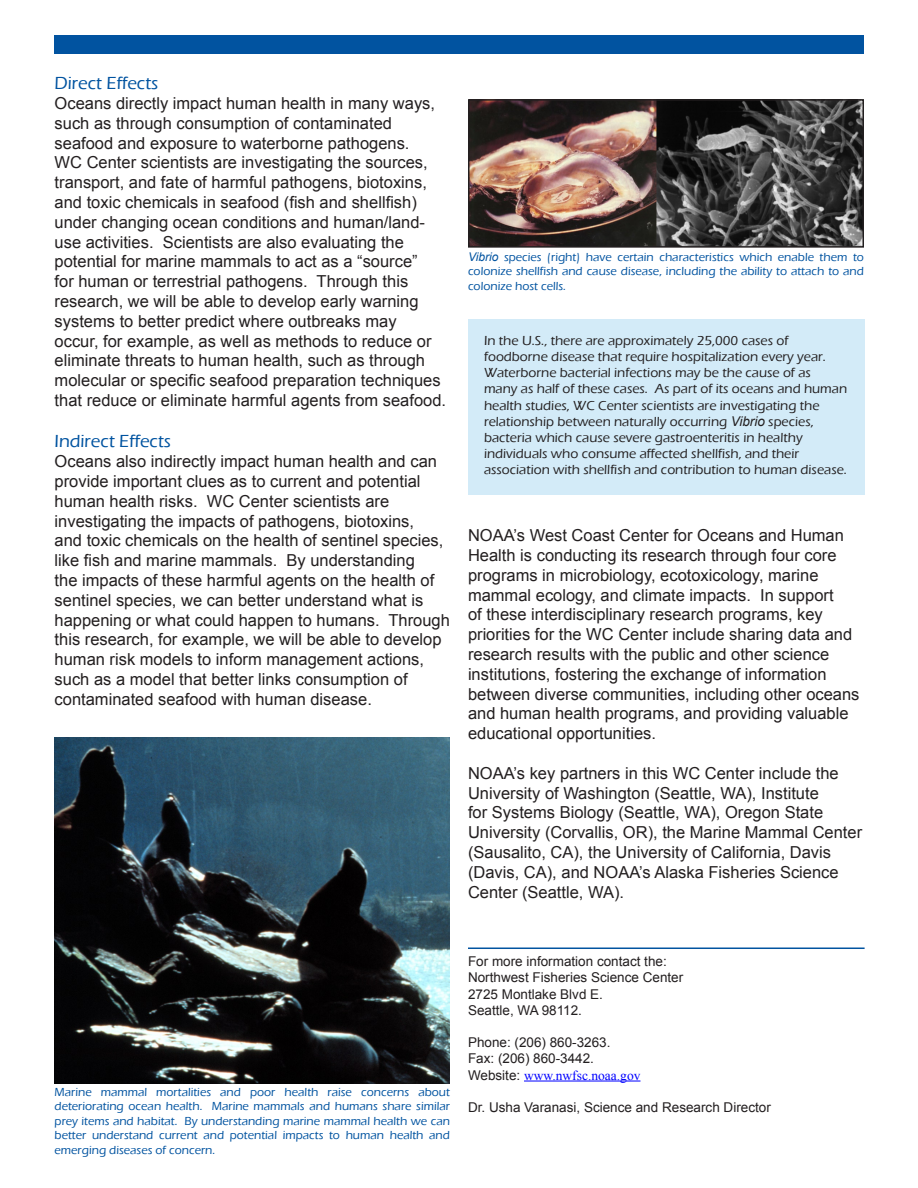
<style>
.page{position:relative;width:918px;height:1188px;background:#fff}
.page>*{position:absolute;margin:0;border:0;box-sizing:border-box;transform-origin:0 0}
.heading2{font:500 18px "Eras ITC";color:#0153a0}
.Body_Text{font:16.5px/19.8px "Arial";color:#231f20}
.Body_Text-2{font:500 13.5px/16.2px "Eras ITC";color:#231f20}
.Body_Text-3{font:13.5px "Arial";color:#231f20}
.Body_Text-4{font:13.5px "Times New Roman";color:#00f}
.t1{font:500 12px/14.4px "Eras ITC";color:#0153a0;text-align:justify}
.s1{font-family:"Arial";font-weight:400;font-style:italic}
.s2{font-family:"Arial";color:#231f20}
</style>
<div class="page">
<div style="left:54px;top:36px;width:810px;height:18px;background:#0153a0"></div>
<div style="left:468px;top:320px;width:397px;height:175px;background:#d3ebf8"></div>
<img style="left:55px;top:737px;width:395px;height:347px">
<img style="left:471px;top:102px;width:390px;height:143px">
<div style="left:468px;top:99px;width:396px;height:149px;border:2px solid #231f20"></div>
<hr style="left:468px;top:948px;width:397px;height:1px;background:#0153a0">
<hr style="left:524px;top:1081px;width:116px;height:1px;background:#00f">
<p class="heading2" style="left:55px;top:73px;width:105px">Direct Effects</p>
<p class="Body_Text" style="left:55px;top:94px;width:393px">Oceans directly impact human health in many ways, such as through consumption of contaminated seafood and exposure to waterborne pathogens.<br>WC Center scientists are investigating the sources, transport, and fate of harmful pathogens, biotoxins, and toxic chemicals in seafood (fish and shellfish) under changing ocean conditions and human/land&shy;use activities. Scientists are also evaluating the potential for marine mammals to act as a “source”<br>for human or terrestrial pathogens. Through this research, we will be able to develop early warning systems to better predict where outbreaks may<br>occur, for example, as well as methods to reduce or eliminate threats to human health, such as through molecular or specific seafood preparation techniques that reduce or eliminate harmful agents from seafood.</p>
<p class="heading2" style="left:55px;top:431px;width:118px">Indirect Effects</p>
<p class="Body_Text" style="left:55px;top:452px;width:397px">Oceans also indirectly impact human health and can provide important clues as to current and potential human health risks. WC Center scientists are investigating the impacts of pathogens, biotoxins,<br>and toxic chemicals on the health of sentinel species, like fish and marine mammals. By understanding<br>the impacts of these harmful agents on the health of sentinel species, we can better understand what is happening or what could happen to humans. Through this research, for example, we will be able to develop human risk models to inform management actions, such as a model that better links consumption of contaminated seafood with human disease.</p>
<p class="t1" style="left:468px;top:250px;width:397px"><span class="s1">Vibrio</span> species (right) have certain characteristics which enable them to colonize shellfish and cause disease, including the ability to attach to and colonize host cells.</p>
<p class="Body_Text-2" style="left:484px;top:332px;width:365px">In the U.S., there are approximately 25,000 cases of foodborne disease that require hospitalization every year.<br>Waterborne bacterial infections may be the cause of as many as half of these cases. As part of its oceans and human health studies, WC Center scientists are investigating the relationship between naturally occurring <span class="s1">Vibrio</span> species, bacteria which cause severe gastroenteritis in healthy individuals who consume affected shellfish, and their association with shellfish and contribution to human disease.</p>
<p class="Body_Text" style="left:468px;top:526px;width:393px">NOAA’s West Coast Center for Oceans and Human Health is conducting its research through four core programs in microbiology, ecotoxicology, marine mammal ecology, and climate impacts. In support<br>of these interdisciplinary research programs, key priorities for the WC Center include sharing data and research results with the public and other science institutions, fostering the exchange of information between diverse communities, including other oceans and human health programs, and providing valuable educational opportunities.</p>
<p class="Body_Text" style="left:468px;top:763px;width:396px">NOAA’s key partners in this WC Center include the University of Washington (Seattle, WA), Institute<br>for Systems Biology (Seattle, WA), Oregon State University (Corvallis, OR), the Marine Mammal Center (Sausalito, CA), the University of California, Davis (Davis, CA), and NOAA’s Alaska Fisheries Science Center (Seattle, WA).</p>
<p class="t1" style="left:55px;top:1085px;width:397px">Marine mammal mortalities and poor health raise concerns about deteriorating ocean health. Marine mammals and humans share similar prey items and habitat. By understanding marine mammal health we can better understand current and potential impacts to human health and emerging diseases of concern.</p>
<p class="Body_Text-3" style="left:468px;top:953px;width:200px">For more information contact the:</p>
<p class="Body_Text-3" style="left:468px;top:969px;width:217px">Northwest Fisheries Science Center</p>
<p class="Body_Text-3" style="left:468px;top:985px;width:137px">2725 Montlake Blvd E.</p>
<p class="Body_Text-3" style="left:468px;top:1001px;width:116px">Seattle, WA 98112.</p>
<p class="Body_Text-3" style="left:468px;top:1034px;width:144px">Phone: (206) 860-3263.</p>
<p class="Body_Text-3" style="left:468px;top:1050px;width:128px">Fax: (206) 860-3442.</p>
<p class="Body_Text-4" style="left:468px;top:1066px;width:174px"><span class="s2">Website:</span> www.nwfsc.noaa.gov</p>
<p class="Body_Text-3" style="left:468px;top:1098px;width:304px">Dr. Usha Varanasi, Science and Research Director</p>
</div>
